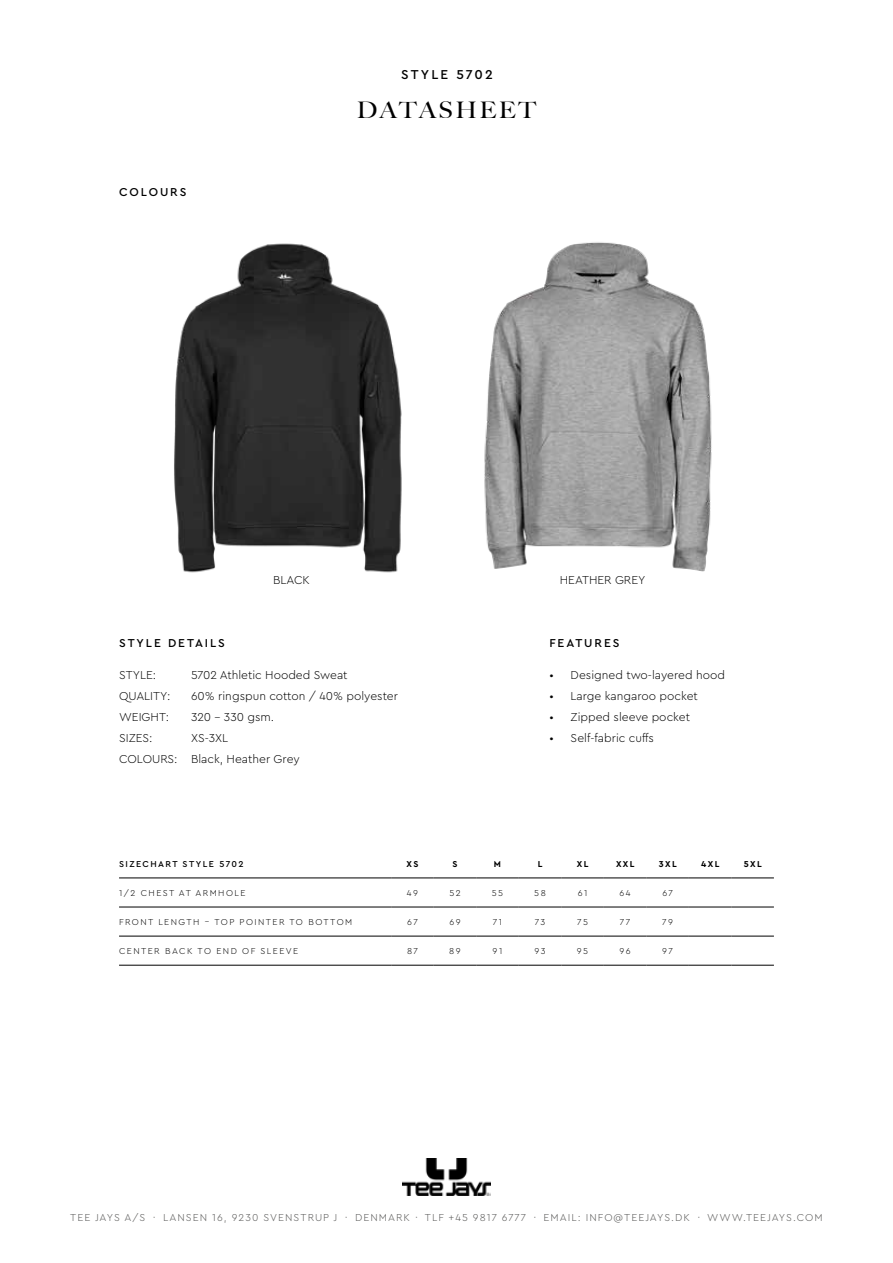
<style>
.page{position:relative;width:893px;height:1263px;background:#fff}
.page>*{position:absolute;margin:0;border:0;box-sizing:border-box;transform-origin:0 0}
.t1{font:500 22.8px "Big Caslon";letter-spacing:.1em;color:#000;scale:1.05 1}
.t2{font:500 13.5px "Cera Pro";letter-spacing:.16em;color:#000}
.t3{font:300 12px/21px "Cera Pro";color:#000;text-align:center}
.t4{font:500 12px "Cera Pro";letter-spacing:.16em;color:#000}
.t5{font:300 10.5px "Cera Pro";letter-spacing:.1em;color:#575756}
.t6{font:300 9px "Cera Pro";letter-spacing:.16em;color:#000}
.t7{font:700 9px "Cera Pro";letter-spacing:.16em;color:#000}
.t8{font:500 9px "Cera Pro";letter-spacing:.16em;color:#000}
</style>
<div class="page">
<img style="left:403px;top:1159px;width:87px;height:36px">
<hr style="left:119px;top:907px;width:272px;height:1px;background:#000">
<hr style="left:391px;top:907px;width:43px;height:1px;background:#000">
<hr style="left:434px;top:907px;width:42px;height:1px;background:#000">
<hr style="left:476px;top:907px;width:43px;height:1px;background:#000">
<hr style="left:519px;top:907px;width:42px;height:1px;background:#000">
<hr style="left:561px;top:907px;width:43px;height:1px;background:#000">
<hr style="left:604px;top:907px;width:42px;height:1px;background:#000">
<hr style="left:646px;top:907px;width:43px;height:1px;background:#000">
<hr style="left:689px;top:907px;width:42px;height:1px;background:#000">
<hr style="left:731px;top:907px;width:43px;height:1px;background:#000">
<hr style="left:119px;top:936px;width:272px;height:1px;background:#000">
<hr style="left:391px;top:936px;width:43px;height:1px;background:#000">
<hr style="left:434px;top:936px;width:42px;height:1px;background:#000">
<hr style="left:476px;top:936px;width:43px;height:1px;background:#000">
<hr style="left:519px;top:936px;width:42px;height:1px;background:#000">
<hr style="left:561px;top:936px;width:43px;height:1px;background:#000">
<hr style="left:604px;top:936px;width:42px;height:1px;background:#000">
<hr style="left:646px;top:936px;width:43px;height:1px;background:#000">
<hr style="left:689px;top:936px;width:42px;height:1px;background:#000">
<hr style="left:731px;top:936px;width:43px;height:1px;background:#000">
<hr style="left:119px;top:965px;width:272px;height:1px;background:#000">
<hr style="left:391px;top:965px;width:43px;height:1px;background:#000">
<hr style="left:434px;top:965px;width:42px;height:1px;background:#000">
<hr style="left:476px;top:965px;width:43px;height:1px;background:#000">
<hr style="left:519px;top:965px;width:42px;height:1px;background:#000">
<hr style="left:561px;top:965px;width:43px;height:1px;background:#000">
<hr style="left:604px;top:965px;width:42px;height:1px;background:#000">
<hr style="left:646px;top:965px;width:43px;height:1px;background:#000">
<hr style="left:689px;top:965px;width:42px;height:1px;background:#000">
<hr style="left:731px;top:965px;width:43px;height:1px;background:#000">
<hr style="left:119px;top:878px;width:272px;height:1px;background:#000">
<hr style="left:391px;top:878px;width:43px;height:1px;background:#000">
<hr style="left:434px;top:878px;width:42px;height:1px;background:#000">
<hr style="left:476px;top:878px;width:43px;height:1px;background:#000">
<hr style="left:519px;top:878px;width:42px;height:1px;background:#000">
<hr style="left:561px;top:878px;width:43px;height:1px;background:#000">
<hr style="left:604px;top:878px;width:42px;height:1px;background:#000">
<hr style="left:646px;top:878px;width:43px;height:1px;background:#000">
<hr style="left:689px;top:878px;width:42px;height:1px;background:#000">
<hr style="left:731px;top:878px;width:43px;height:1px;background:#000">
<img style="left:174px;top:243px;width:228px;height:330px">
<img style="left:484px;top:242px;width:228px;height:330px">
<p class="t2" style="left:401px;top:65px;width:93px">STYLE 5702</p>
<p class="t4" style="left:119px;top:184px;width:69px">COLOURS</p>
<h1 class="t1" style="left:357px;top:91px;width:172px">DATASHEET</h1>
<p class="t3" style="left:273px;top:569px;width:38px">BLACK</p>
<p class="t3" style="left:560px;top:569px;width:87px">HEATHER GREY</p>
<p class="t4" style="left:119px;top:635px;width:107px">STYLE DETAILS</p>
<p class="t3" style="left:119px;top:664px;width:39px">STYLE:</p>
<p class="t3" style="left:191px;top:664px;width:158px">5702 Athletic Hooded Sweat</p>
<p class="t3" style="left:119px;top:685px;width:53px">QUALITY:</p>
<p class="t3" style="left:191px;top:685px;width:208px">60% ringspun cotton / 40% polyester</p>
<p class="t3" style="left:119px;top:706px;width:52px">WEIGHT:</p>
<p class="t3" style="left:191px;top:706px;width:85px">320 - 330 gsm.</p>
<p class="t3" style="left:119px;top:727px;width:35px">SIZES:</p>
<p class="t3" style="left:119px;top:727px;width:182px">XS-3XL<br>COLOURS: Black, Heather Grey</p>
<p class="t4" style="left:549px;top:635px;width:72px">FEATURES</p>
<p class="t3" style="left:549px;top:664px;width:177px">• Designed two-layered hood</p>
<p class="t3" style="left:549px;top:685px;width:150px">• Large kangaroo pocket</p>
<p class="t3" style="left:549px;top:706px;width:142px">• Zipped sleeve pocket</p>
<p class="t3" style="left:549px;top:727px;width:106px">• Self-fabric cuffs</p>
<p class="t8" style="left:119px;top:858px;width:126px">SIZECHART STYLE 5702</p>
<p class="t7" style="left:406px;top:858px;width:13px">XS</p>
<p class="t7" style="left:452px;top:858px;width:7px">S</p>
<p class="t7" style="left:494px;top:858px;width:9px">M</p>
<p class="t7" style="left:538px;top:858px;width:6px">L</p>
<p class="t7" style="left:577px;top:858px;width:13px">XL</p>
<p class="t7" style="left:616px;top:858px;width:20px">XXL</p>
<p class="t7" style="left:659px;top:858px;width:20px">3XL</p>
<p class="t7" style="left:701px;top:858px;width:20px">4XL</p>
<p class="t7" style="left:744px;top:858px;width:20px">5XL</p>
<p class="t6" style="left:119px;top:887px;width:128px">1/2 CHEST AT ARMHOLE</p>
<p class="t6" style="left:407px;top:887px;width:13px">49</p>
<p class="t6" style="left:449px;top:887px;width:13px">52</p>
<p class="t6" style="left:492px;top:887px;width:13px">55</p>
<p class="t6" style="left:534px;top:887px;width:13px">58</p>
<p class="t6" style="left:578px;top:887px;width:11px">61</p>
<p class="t6" style="left:619px;top:887px;width:13px">64</p>
<p class="t6" style="left:662px;top:887px;width:12px">67</p>
<p class="t6" style="left:119px;top:916px;width:235px">FRONT LENGTH - TOP POINTER TO BOTTOM</p>
<p class="t6" style="left:407px;top:916px;width:12px">67</p>
<p class="t6" style="left:449px;top:916px;width:13px">69</p>
<p class="t6" style="left:493px;top:916px;width:11px">71</p>
<p class="t6" style="left:535px;top:916px;width:12px">73</p>
<p class="t6" style="left:577px;top:916px;width:12px">75</p>
<p class="t6" style="left:620px;top:916px;width:12px">77</p>
<p class="t6" style="left:662px;top:916px;width:12px">79</p>
<p class="t6" style="left:119px;top:945px;width:181px">CENTER BACK TO END OF SLEEVE</p>
<p class="t6" style="left:407px;top:945px;width:12px">87</p>
<p class="t6" style="left:449px;top:945px;width:13px">89</p>
<p class="t6" style="left:493px;top:945px;width:11px">91</p>
<p class="t6" style="left:534px;top:945px;width:13px">93</p>
<p class="t6" style="left:577px;top:945px;width:13px">95</p>
<p class="t6" style="left:619px;top:945px;width:13px">96</p>
<p class="t6" style="left:662px;top:945px;width:12px">97</p>
<p class="t5" style="left:70px;top:1210px;width:754px">TEE JAYS A/S · LANSEN 16, 9230 SVENSTRUP J · DENMARK · TLF +45 9817 6777 · EMAIL: INFO@TEEJAYS.DK · WWW.TEEJAYS.COM</p>
</div>
